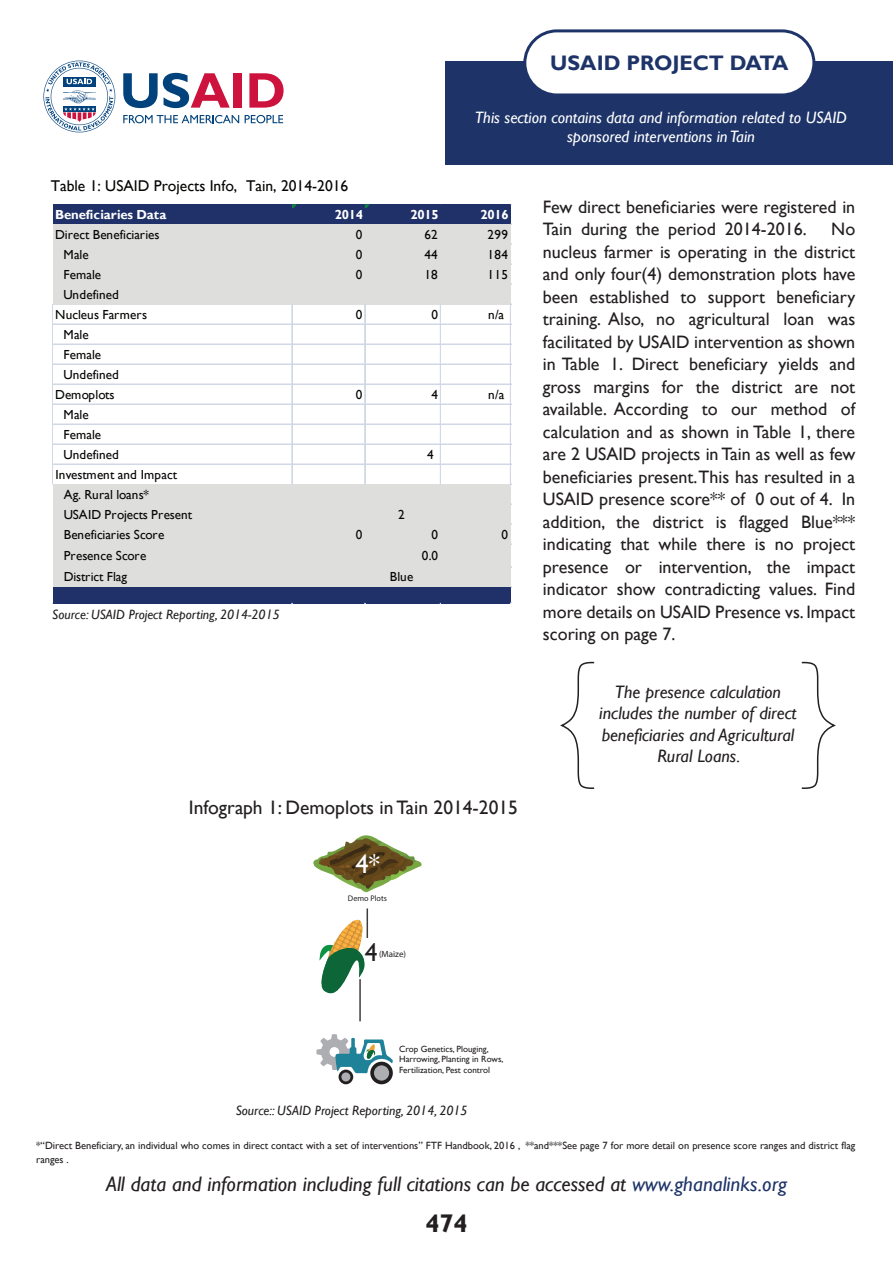
<style>
.page{position:relative;width:893px;height:1263px;background:#fff}
.page>*{position:absolute;margin:0;border:0;box-sizing:border-box;transform-origin:0 0}
.t1{font:26.55px "Gill Sans";color:#fff}
.t2{font:25.65px "Gill Sans";color:#231f20}
.t3{font:700 25.5px "Gill Sans";color:#231f20}
.t4{font:italic 21px "Gill Sans";color:#231f20}
.t5{font:700 21px "Gill Sans";color:#1e3468}
.t6{font:19.5px "Gill Sans";color:#231f20}
.t7{font:18px/22.5px "Gill Sans";color:#231f20}
.t8{font:italic 18px/21.6px "Gill Sans";color:#231f20;text-align:center}
.t9{font:italic 16.5px/19.8px "Gill Sans";color:#fff;text-align:center}
.t10{font:15.6px "Gill Sans";color:#050504}
.t11{font:italic 13.5px "Gill Sans";color:#231f20}
.t12{font:13.05px/20px "Gill Sans";letter-spacing:-.005em;color:#050504}
.t13{font:700 13.05px "Gill Sans";letter-spacing:-.02em;color:#fff}
.t14{font:10.5px/13.5px "Gill Sans";color:#231f20}
.t15{font:9px/10.8px "Gill Sans";color:#231f20}
.t16{font:9px "Myriad Pro";color:#231f20}
.t17{font:8.1px "Myriad Pro";color:#231f20}
.s1{color:#1e3468}
</style>
<div class="page">
<div style="left:446px;top:62px;width:447px;height:103px;background:#1e3468"></div>
<div style="left:525px;top:31px;width:289px;height:64px;background:#fff;border-radius:32px"></div>
<div style="left:523px;top:29px;width:292px;height:67px;border:3px solid #1e3468;border-radius:32px"></div>
<svg style="left:801px;top:661px;width:35px;height:128px"></svg>
<svg style="left:560px;top:661px;width:35px;height:128px"></svg>
<svg style="left:313px;top:835px;width:109px;height:58px"></svg>
<hr style="left:367px;top:908px;width:1px;height:30px;background:#3e3e3f">
<hr style="left:359px;top:979px;width:2px;height:42px;background:#3e3e3f">
<div style="left:370px;top:1061px;width:23px;height:23px;background:#231f20;border-radius:50%"></div>
<div style="left:374px;top:1065px;width:15px;height:16px;background:#adaeb2;border-radius:50%"></div>
<svg style="left:338px;top:1069px;width:15px;height:15px"></svg>
<div style="left:341px;top:1072px;width:9px;height:9px;background:#adaeb2;border-radius:50%"></div>
<svg style="left:319px;top:919px;width:46px;height:77px"></svg>
<svg style="left:123px;top:115px;width:116px;height:8px"></svg>
<svg style="left:245px;top:115px;width:38px;height:8px"></svg>
<svg style="left:123px;top:73px;width:107px;height:35px"></svg>
<div style="left:234px;top:73px;width:8px;height:35px;background:#cd123d"></div>
<svg style="left:249px;top:73px;width:35px;height:35px"></svg>
<svg style="left:43px;top:61px;width:72px;height:71px"></svg>
<div style="left:53px;top:205px;width:458px;height:20px;background:#1f3168"></div>
<div style="left:53px;top:224px;width:458px;height:81px;background:#dededd"></div>
<div style="left:53px;top:484px;width:458px;height:103px;background:#dededd"></div>
<div style="left:53px;top:587px;width:458px;height:16px;background:#1f3168"></div>
<hr style="left:52px;top:305px;width:1px;height:179px;background:#d1d8e5">
<hr style="left:292px;top:305px;width:1px;height:179px;background:#d1d8e5">
<hr style="left:364px;top:305px;width:1px;height:179px;background:#d1d8e5">
<hr style="left:365px;top:305px;width:1px;height:179px;background:#d1d8e5">
<hr style="left:440px;top:305px;width:1px;height:179px;background:#d1d8e5">
<hr style="left:510px;top:305px;width:1px;height:179px;background:#d1d8e5">
<hr style="left:52px;top:324px;width:459px;height:1px;background:#d1d8e5">
<hr style="left:52px;top:344px;width:459px;height:1px;background:#d1d8e5">
<hr style="left:52px;top:364px;width:459px;height:1px;background:#d1d8e5">
<hr style="left:52px;top:384px;width:459px;height:1px;background:#d1d8e5">
<hr style="left:52px;top:404px;width:459px;height:1px;background:#d1d8e5">
<hr style="left:52px;top:424px;width:459px;height:1px;background:#d1d8e5">
<hr style="left:52px;top:444px;width:459px;height:1px;background:#d1d8e5">
<hr style="left:52px;top:464px;width:459px;height:1px;background:#d1d8e5">
<svg style="left:316px;top:1034px;width:77px;height:39px"></svg>
<p class="t10" style="left:51px;top:177px;width:299px">Table 1: USAID Projects Info, Tain, 2014-2016</p>
<p class="t5" style="left:550px;top:50px;width:240px">USAID PROJECT DATA</p>
<p class="t9" style="left:475px;top:107px;width:374px">This section contains data and information related to USAID sponsored interventions in Tain</p>
<p class="t13" style="left:55px;top:206px;width:113px">Beneficiaries Data</p>
<p class="t13" style="left:335px;top:206px;width:30px">2014</p>
<p class="t13" style="left:410px;top:206px;width:30px">2015</p>
<p class="t13" style="left:481px;top:206px;width:30px">2016</p>
<p class="t12" style="left:55px;top:224px;width:106px">Direct Beneficiaries</p>
<p class="t12" style="left:356px;top:224px;width:8px">0</p>
<p class="t12" style="left:424px;top:224px;width:15px">62</p>
<p class="t12" style="left:487px;top:224px;width:22px">299</p>
<p class="t12" style="left:64px;top:244px;width:27px">Male</p>
<p class="t12" style="left:356px;top:244px;width:8px">0</p>
<p class="t12" style="left:424px;top:244px;width:15px">44</p>
<p class="t12" style="left:487px;top:244px;width:22px">184</p>
<p class="t12" style="left:64px;top:264px;width:39px">Female</p>
<p class="t12" style="left:356px;top:264px;width:8px">0</p>
<p class="t12" style="left:424px;top:264px;width:15px">18</p>
<p class="t12" style="left:487px;top:264px;width:22px">115</p>
<p class="t12" style="left:55px;top:284px;width:93px;text-indent:8px">Undefined<br>Nucleus Farmers</p>
<p class="t12" style="left:356px;top:304px;width:8px">0</p>
<p class="t12" style="left:431px;top:304px;width:8px">0</p>
<p class="t12" style="left:488px;top:304px;width:18px">n/a</p>
<p class="t12" style="left:64px;top:324px;width:27px">Male</p>
<p class="t12" style="left:64px;top:344px;width:39px">Female</p>
<p class="t12" style="left:64px;top:364px;width:57px">Undefined</p>
<p class="t12" style="left:55px;top:384px;width:61px">Demoplots</p>
<p class="t12" style="left:356px;top:384px;width:8px">0</p>
<p class="t12" style="left:431px;top:384px;width:8px">4</p>
<p class="t12" style="left:488px;top:384px;width:18px">n/a</p>
<p class="t12" style="left:64px;top:404px;width:57px">Male<br>Female<br>Undefined</p>
<p class="t12" style="left:427px;top:444px;width:8px">4</p>
<p class="t12" style="left:64px;top:464px;width:130px;text-indent:-8px">Investment and Impact<br>Ag. Rural loans*<br>USAID Projects Present<br>Beneficiaries Score</p>
<p class="t12" style="left:398px;top:504px;width:8px">2</p>
<p class="t12" style="left:356px;top:524px;width:8px">0</p>
<p class="t12" style="left:431px;top:524px;width:8px">0</p>
<p class="t12" style="left:501px;top:524px;width:8px">0</p>
<p class="t12" style="left:64px;top:546px;width:84px">Presence Score</p>
<p class="t12" style="left:422px;top:546px;width:18px">0.0</p>
<p class="t12" style="left:64px;top:567px;width:65px">District Flag</p>
<p class="t12" style="left:390px;top:567px;width:25px">Blue</p>
<p class="t11" style="left:52px;top:607px;width:229px">Source: USAID Project Reporting, 2014-2015</p>
<p class="t6" style="left:189px;top:796px;width:331px">Infograph 1: Demoplots in Tain 2014-2015</p>
<h1 class="t1" style="left:356px;top:849px;width:26px">4*</h1>
<p class="t17" style="left:348px;top:893px;width:41px">Demo Plots</p>
<h2 class="t2" style="left:365px;top:938px;width:14px">4</h2>
<p class="t16" style="left:379px;top:948px;width:29px">(Maize)</p>
<p class="t7" style="left:543px;top:196px;width:314px">Few direct beneficiaries were registered in<br>Tain during the period 2014-2016.</p>
<p class="t7" style="left:543px;top:218px;width:314px;text-align:justify;text-indent:288px">No nucleus farmer is operating in the district and only four(4) demonstration plots have been established to support beneficiary training. Also, no agricultural loan was facilitated by USAID intervention as shown in Table 1. Direct beneficiary yields and gross margins for the district are not available. According to our method of calculation and as shown in Table 1, there are 2 USAID projects in Tain as well as few beneficiaries present. This has resulted in a USAID presence score** of 0 out of 4. In addition, the district is flagged Blue*** indicating that while there is no project presence or intervention, the impact indicator show contradicting values. Find more details on USAID Presence vs. Impact scoring on page 7.</p>
<p class="t8" style="left:599px;top:681px;width:199px">The presence calculation includes the number of direct beneficiaries and Agricultural<br>Rural Loans.</p>
<p class="t15" style="left:399px;top:1043px;width:106px">Crop Genetics, Plouging,<br>Harrowing, Planting in Rows,<br>Fertilization, Pest control</p>
<p class="t11" style="left:236px;top:1102px;width:233px">Source:: USAID Project Reporting, 2014, 2015</p>
<p class="t14" style="left:36px;top:1139px;width:821px">*“Direct Beneficiary, an individual who comes in direct contact with a set of interventions” FTF Handbook, 2016 , **and***See page 7 for more detail on presence score ranges and district flag ranges .</p>
<p class="t4" style="left:106px;top:1172px;width:683px">All data and information including full citations can be accessed at <span class="s1">www.ghanalinks.org</span></p>
<h3 class="t3" style="left:425px;top:1208px;width:44px">474</h3>
</div>
